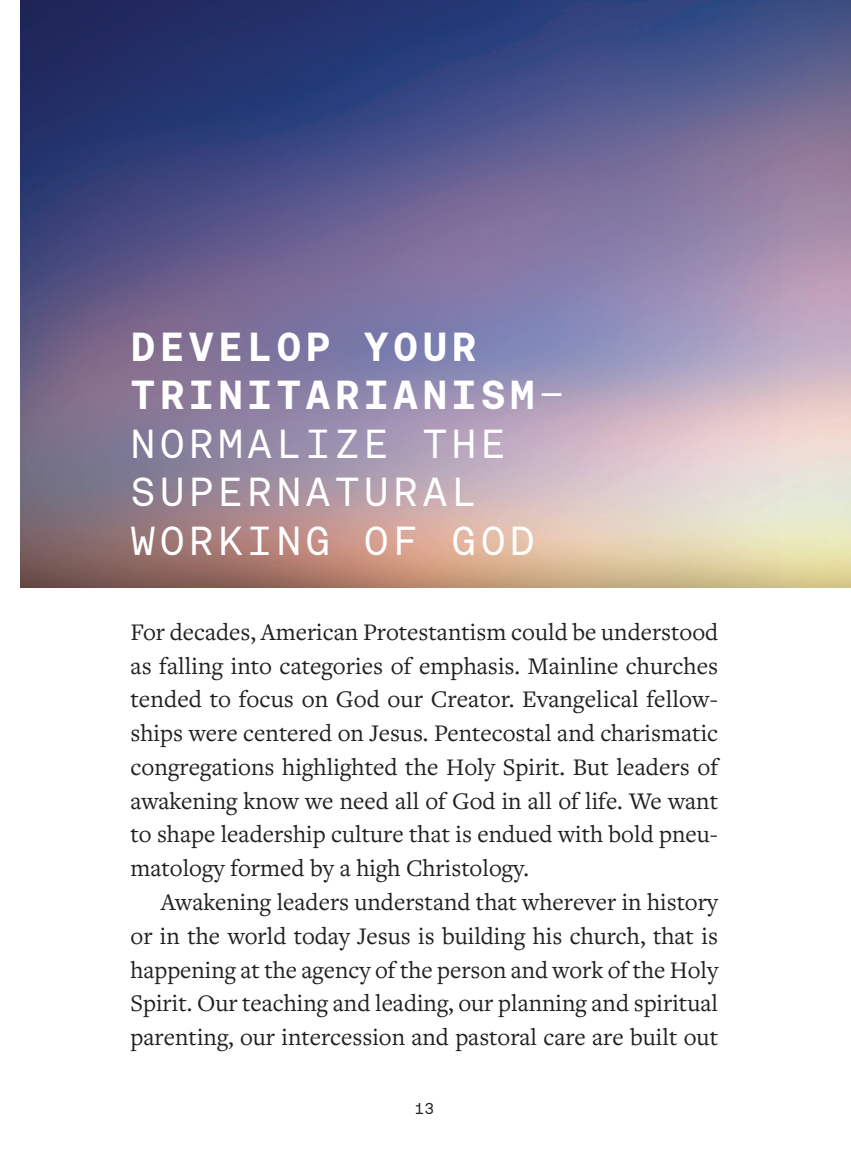
<style>
.page{position:relative;width:851px;height:1175px;background:#fff}
.page>*{position:absolute;margin:0;border:0;box-sizing:border-box;transform-origin:0 0}
.t1{font:40.5px/48.6px "Aeonik Mono";letter-spacing:.1em;color:#fff}
.t2{font:24.75px/33.8px "Freight Text Pro";color:#231f20;text-align:justify}
.t3{font:15.75px "Aeonik Mono";color:#231f20}
.s1{font-weight:700}
</style>
<div class="page">
<img style="left:20px;top:0;width:830px;height:587px">
<h1 class="t1" style="left:130px;top:322px;width:435px"><span class="s1">DEVELOP YOUR<br>TRINITARIANISM</span>—<br>NORMALIZE THE<br>SUPERNATURAL<br>WORKING OF GOD</h1>
<p class="t2" style="left:130px;top:614px;width:589px">For decades, American Protestantism could be understood as falling into categories of emphasis. Mainline churches tended to focus on God our Creator. Evangelical fellow&shy;ships were centered on Jesus. Pentecostal and charismatic congregations highlighted the Holy Spirit. But leaders of awakening know we need all of God in all of life. We want to shape leadership culture that is endued with bold pneu&shy;matology formed by a high Christology.</p>
<p class="t2" style="left:130px;top:884px;width:589px;text-indent:30px">Awakening leaders understand that wherever in history or in the world today Jesus is building his church, that is happening at the agency of the person and work of the Holy Spirit. Our teaching and leading, our planning and spiritual parenting, our intercession and pastoral care are built out</p>
<p class="t3" style="left:414px;top:1099px;width:21px">13</p>
</div>
